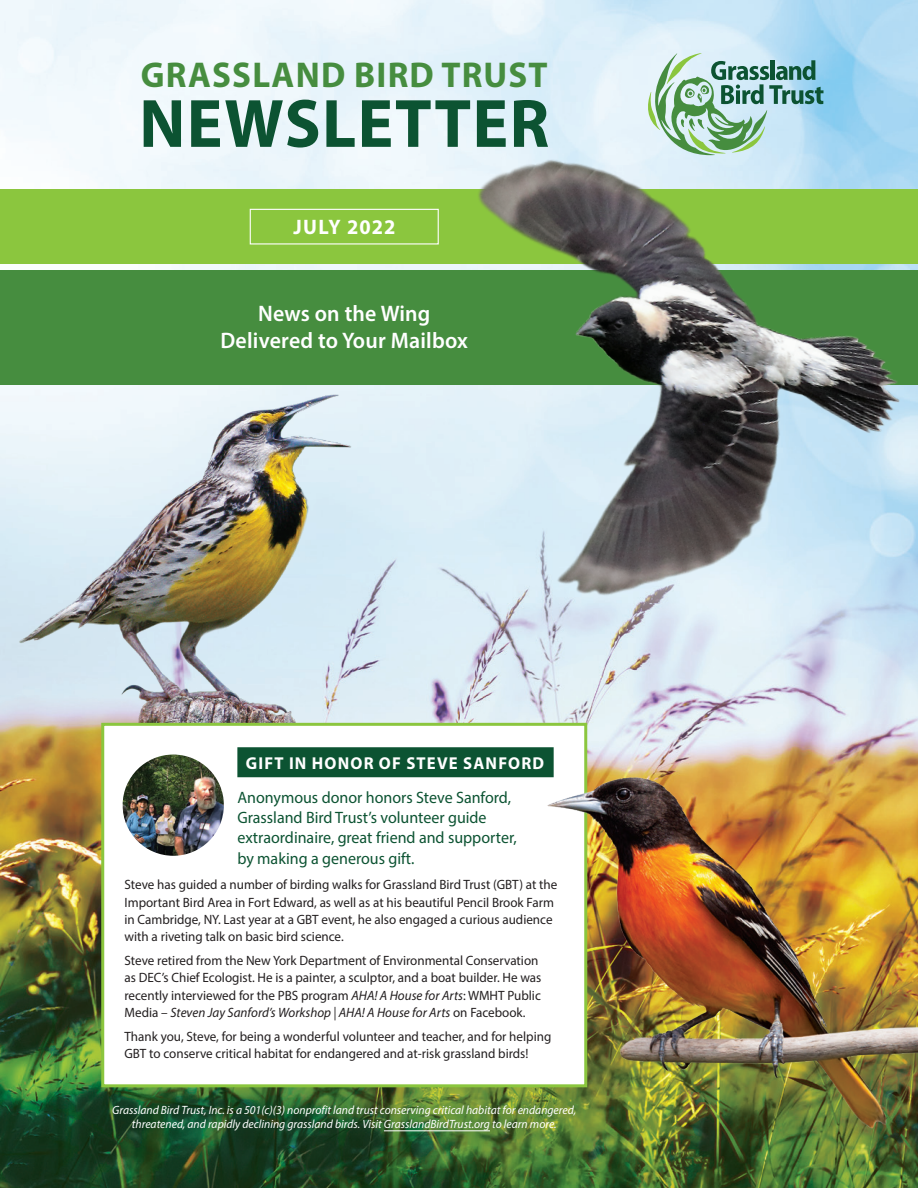
<style>
.page{position:relative;width:918px;height:1188px;background:#fff}
.page>*{position:absolute;margin:0;border:0;box-sizing:border-box;transform-origin:0 0}
.t1{font:700 69px "Myriad Pro";letter-spacing:.02em;color:#0c5332}
.t2{font:700 36px "Myriad Pro";letter-spacing:.035em;color:#468d3f}
.t3{font:600 22.5px/27px "Myriad Pro";letter-spacing:.01em;color:#fff;text-align:center}
.t4{font:700 21px "Myriad Pro";letter-spacing:.05em;color:#fff}
.t5{font:700 17.25px "Myriad Pro";letter-spacing:.07em;color:#fff}
.t6{font:16.5px/20.2px "Myriad Pro";color:#0c5332}
.t7{font:13.5px/17.2px "Myriad Pro";color:#231f20}
.t8{font:italic 12px/13.5px "Myriad Pro";color:#fff;text-align:center}
.s1{font-style:italic}
</style>
<div class="page">
<img style="left:0;top:0;width:918px;height:1188px">
<svg style="left:648px;top:53px;width:175px;height:102px;background:#a1c8bf"></svg>
<div style="left:0;top:271px;width:918px;height:114px;background:#468d3f"></div>
<div style="left:0;top:190px;width:918px;height:74px;background:#8bc63e"></div>
<div style="left:250px;top:209px;width:189px;height:35px;border:1px solid #fff"></div>
<img style="left:6px;top:385px;width:366px;height:345px">
<div style="left:103px;top:724px;width:483px;height:362px;background:#fff"></div>
<div style="left:237px;top:747px;width:317px;height:30px;background:#0c5332"></div>
<div style="left:101px;top:723px;width:486px;height:364px;border:3px solid #8bc63e"></div>
<img style="left:123px;top:755px;width:101px;height:101px;border-radius:51px">
<img style="left:540px;top:767px;width:378px;height:374px">
<img style="left:466px;top:155px;width:437px;height:467px">
<div style="left:99px;top:1091px;width:490px;height:55px;background:#0c5332;opacity:.6"></div>
<hr style="left:384px;top:1131px;width:106px;height:1px;background:#fff">
<h2 class="t2" style="left:141px;top:51px;width:408px">GRASSLAND BIRD TRUST</h2>
<h1 class="t1" style="left:139px;top:79px;width:411px">NEWSLETTER</h1>
<h3 class="t4" style="left:293px;top:213px;width:104px">JULY 2022</h3>
<h3 class="t3" style="left:221px;top:300px;width:249px">News on the Wing<br>Delivered to Your Mailbox</h3>
<p class="t5" style="left:246px;top:752px;width:300px">GIFT IN HONOR OF STEVE SANFORD</p>
<p class="t6" style="left:237px;top:787px;width:281px">Anonymous donor honors Steve Sanford, Grassland Bird Trust’s volunteer guide extraordinaire, great friend and supporter, by making a generous gift.</p>
<p class="t7" style="left:124px;top:876px;width:434px">Steve has guided a number of birding walks for Grassland Bird Trust (GBT) at the Important Bird Area in Fort Edward, as well as at his beautiful Pencil Brook Farm in Cambridge, NY. Last year at a GBT event, he also engaged a curious audience with a riveting talk on basic bird science.</p>
<p class="t7" style="left:124px;top:952px;width:418px">Steve retired from the New York Department of Environmental Conservation as DEC’s Chief Ecologist. He is a painter, a sculptor, and a boat builder. He was recently interviewed for the PBS program <span class="s1">AHA! A House for Arts</span>: WMHT Public Media – <span class="s1">Steven Jay Sanford’s Workshop | AHA! A House for Arts</span> on Facebook.</p>
<p class="t7" style="left:124px;top:1028px;width:428px">Thank you, Steve, for being a wonderful volunteer and teacher, and for helping<br>GBT to conserve critical habitat for endangered and at-risk grassland birds!</p>
<p class="t8" style="left:112px;top:1103px;width:466px">Grassland Bird Trust, Inc. is a 501(c)(3) nonprofit land trust conserving critical habitat for endangered, threatened, and rapidly declining grassland birds. Visit GrasslandBirdTrust.org to learn more.</p>
</div>
